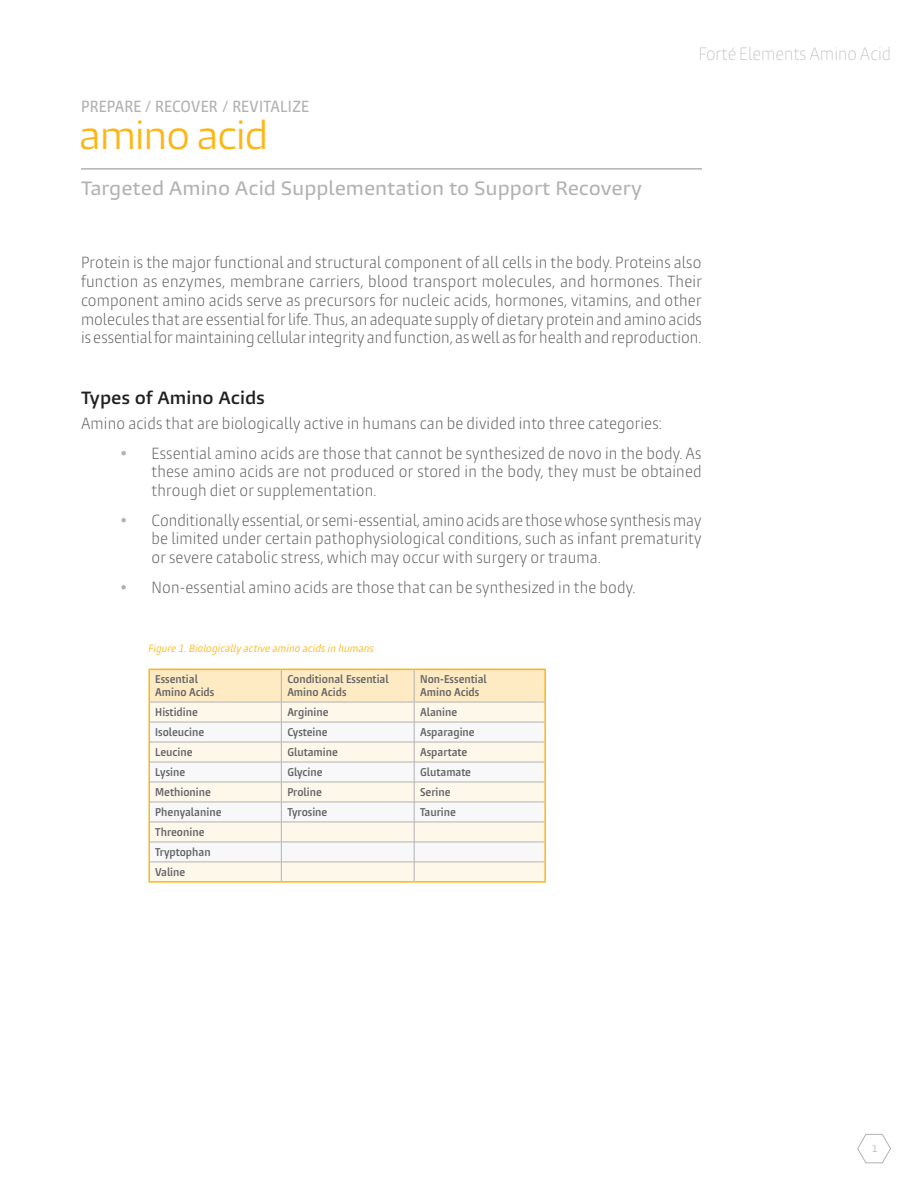
<style>
.page{position:relative;width:918px;height:1188px;background:#fff}
.page>*{position:absolute;margin:0;border:0;box-sizing:border-box;transform-origin:0 0}
.t1{font:36px "Burlingame Pro";letter-spacing:-.04em;color:#fcb615}
.t2{font:500 18px "Burlingame Pro";color:#b2b2b2}
.t3{font:100 condensed 16.5px "Burlingame Pro";color:#b2b2b2}
.t4{font:600 16.5px "Burlingame Pro";color:#231f20}
.t5{font:300 condensed 15px/18.8px "Burlingame Pro";letter-spacing:.01em;color:#636366;text-align:justify}
.t6{font:500 condensed 15px "Burlingame Pro";letter-spacing:.02em;color:#b2b2b2}
.t7{font:600 condensed 10.5px/12.8px "Burlingame Pro";color:#636366}
.t8{font:italic condensed 9.75px "Burlingame Pro";letter-spacing:.01em;color:#fcb615}
.t9{font:9px "Burlingame Pro";color:#b2b2b2}
</style>
<div class="page">
<svg style="left:857px;top:1134px;width:34px;height:30px"></svg>
<svg style="left:121px;top:451px;width:5px;height:5px"></svg>
<svg style="left:121px;top:518px;width:5px;height:5px"></svg>
<svg style="left:121px;top:585px;width:5px;height:5px"></svg>
<svg style="left:148px;top:670px;width:398px;height:211px"></svg>
<hr style="left:148px;top:881px;width:133px;height:2px;background:#fcb615">
<hr style="left:281px;top:881px;width:133px;height:2px;background:#fcb615">
<hr style="left:414px;top:881px;width:132px;height:2px;background:#fcb615">
<hr style="left:148px;top:669px;width:133px;height:1px;background:#fcb615">
<hr style="left:148px;top:670px;width:2px;height:32px;background:#fcb615">
<hr style="left:281px;top:669px;width:133px;height:1px;background:#fcb615">
<hr style="left:414px;top:669px;width:132px;height:1px;background:#fcb615">
<hr style="left:544px;top:670px;width:2px;height:32px;background:#fcb615">
<hr style="left:281px;top:670px;width:1px;height:32px;background:#b2b2b2">
<hr style="left:414px;top:670px;width:1px;height:32px;background:#b2b2b2">
<hr style="left:150px;top:702px;width:131px;height:1px;background:#b2b2b2">
<hr style="left:281px;top:702px;width:133px;height:1px;background:#b2b2b2">
<hr style="left:414px;top:702px;width:130px;height:1px;background:#b2b2b2">
<hr style="left:81px;top:168px;width:621px;height:2px;background:#b2b2b2">
<p class="t6" style="left:81px;top:97px;width:230px">PREPARE / RECOVER / REVITALIZE</p>
<h1 class="t1" style="left:79px;top:113px;width:191px">amino acid</h1>
<p class="t2" style="left:81px;top:177px;width:562px">Targeted Amino Acid Supplementation to Support Recovery</p>
<p class="t3" style="left:698px;top:44px;width:194px">Forté Elements Amino Acid</p>
<p class="t5" style="left:81px;top:254px;width:623px">Protein is the major functional and structural component of all cells in the body. Proteins also function as enzymes, membrane carriers, blood transport molecules, and hormones. Their component amino acids serve as precursors for nucleic acids, hormones, vitamins, and other molecules that are essential for life. Thus, an adequate supply of dietary protein and amino acids is essential for maintaining cellular integrity and function, as well as for health and reproduction.</p>
<p class="t4" style="left:81px;top:387px;width:186px">Types of Amino Acids</p>
<p class="t5" style="left:152px;top:409px;width:552px;line-height:29.5px;text-indent:-71px">Amino acids that are biologically active in humans can be divided into three categories:<br>Essential amino acids are those that cannot be synthesized de novo in the body. As</p>
<p class="t5" style="left:152px;top:463px;width:552px">these amino acids are not produced or stored in the body, they must be obtained through diet or supplementation.</p>
<p class="t5" style="left:152px;top:511px;width:552px">Conditionally essential, or semi-essential, amino acids are those whose synthesis may be limited under certain pathophysiological conditions, such as infant prematurity or severe catabolic stress, which may occur with surgery or trauma.</p>
<p class="t5" style="left:152px;top:578px;width:486px">Non-essential amino acids are those that can be synthesized in the body.</p>
<p class="t8" style="left:148px;top:642px;width:227px">Figure 1. Biologically active amino acids in humans</p>
<p class="t7" style="left:155px;top:673px;width:61px">Essential<br>Amino Acids</p>
<p class="t7" style="left:287px;top:673px;width:103px">Conditional Essential<br>Amino Acids</p>
<p class="t7" style="left:420px;top:673px;width:68px">Non-Essential<br>Amino Acids</p>
<p class="t7" style="left:155px;top:706px;width:44px">Histidine</p>
<p class="t7" style="left:287px;top:706px;width:43px">Arginine</p>
<p class="t7" style="left:420px;top:706px;width:39px">Alanine</p>
<p class="t7" style="left:155px;top:726px;width:51px">Isoleucine</p>
<p class="t7" style="left:287px;top:726px;width:42px">Cysteine</p>
<p class="t7" style="left:420px;top:726px;width:56px">Asparagine</p>
<p class="t7" style="left:155px;top:746px;width:39px">Leucine</p>
<p class="t7" style="left:287px;top:746px;width:52px">Glutamine</p>
<p class="t7" style="left:420px;top:746px;width:48px">Aspartate</p>
<p class="t7" style="left:155px;top:766px;width:32px">Lysine</p>
<p class="t7" style="left:287px;top:766px;width:37px">Glycine</p>
<p class="t7" style="left:420px;top:766px;width:52px">Glutamate</p>
<p class="t7" style="left:155px;top:786px;width:57px">Methionine</p>
<p class="t7" style="left:287px;top:786px;width:36px">Proline</p>
<p class="t7" style="left:420px;top:786px;width:32px">Serine</p>
<p class="t7" style="left:155px;top:806px;width:68px">Phenyalanine</p>
<p class="t7" style="left:287px;top:806px;width:42px">Tyrosine</p>
<p class="t7" style="left:420px;top:806px;width:37px">Taurine</p>
<p class="t7" style="left:155px;top:822px;width:57px;line-height:20px">Threonine<br>Tryptophan<br>Valine</p>
<p class="t9" style="left:872px;top:1143px;width:8px">1</p>
</div>
